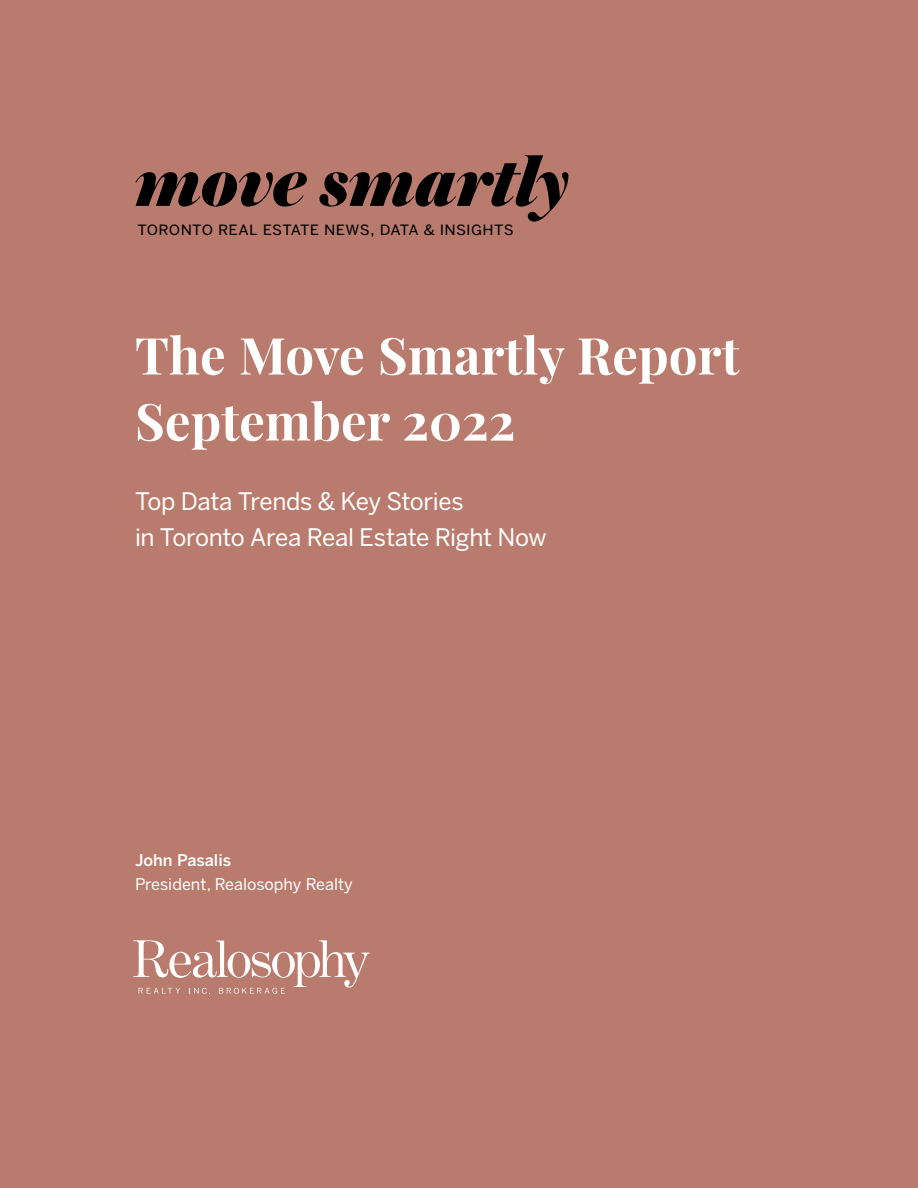
<style>
.page{position:relative;width:918px;height:1188px;background:#b97b6d}
.page>*{position:absolute;margin:0;border:0;box-sizing:border-box;transform-origin:0 0}
.t1{font:italic 900 73.95px "Austin";color:#000}
.t2{font:700 51px "Playfair Display";color:#fff}
.t3{font:24px/36px "Benton Sans";letter-spacing:-.015em;color:#fff}
.t4{font:17.55px "Benton Sans Regular SC";letter-spacing:.015em;color:#000}
.t5{font:16.2px/24px "Benton Sans";color:#fff}
.s1{font-weight:500}
</style>
<div class="page">
<svg style="left:133px;top:940px;width:237px;height:54px"></svg>
<p class="t1" style="left:135px;top:126px;width:436px">move smartly</p>
<p class="t4" style="left:137px;top:218px;width:378px">TORONTO REAL ESTATE NEWS, DATA &amp; INSIGHTS</p>
<p class="t2" style="left:135px;top:323px;width:606px">The Move Smartly Report</p>
<p class="t2" style="left:135px;top:389px;width:382px">September 2022</p>
<p class="t3" style="left:135px;top:483px;width:413px">Top Data Trends &amp; Key Stories<br>in Toronto Area Real Estate Right Now</p>
<p class="t5" style="left:135px;top:848px;width:219px"><span class="s1">John Pasalis<br></span>President, Realosophy Realty</p>
</div>
